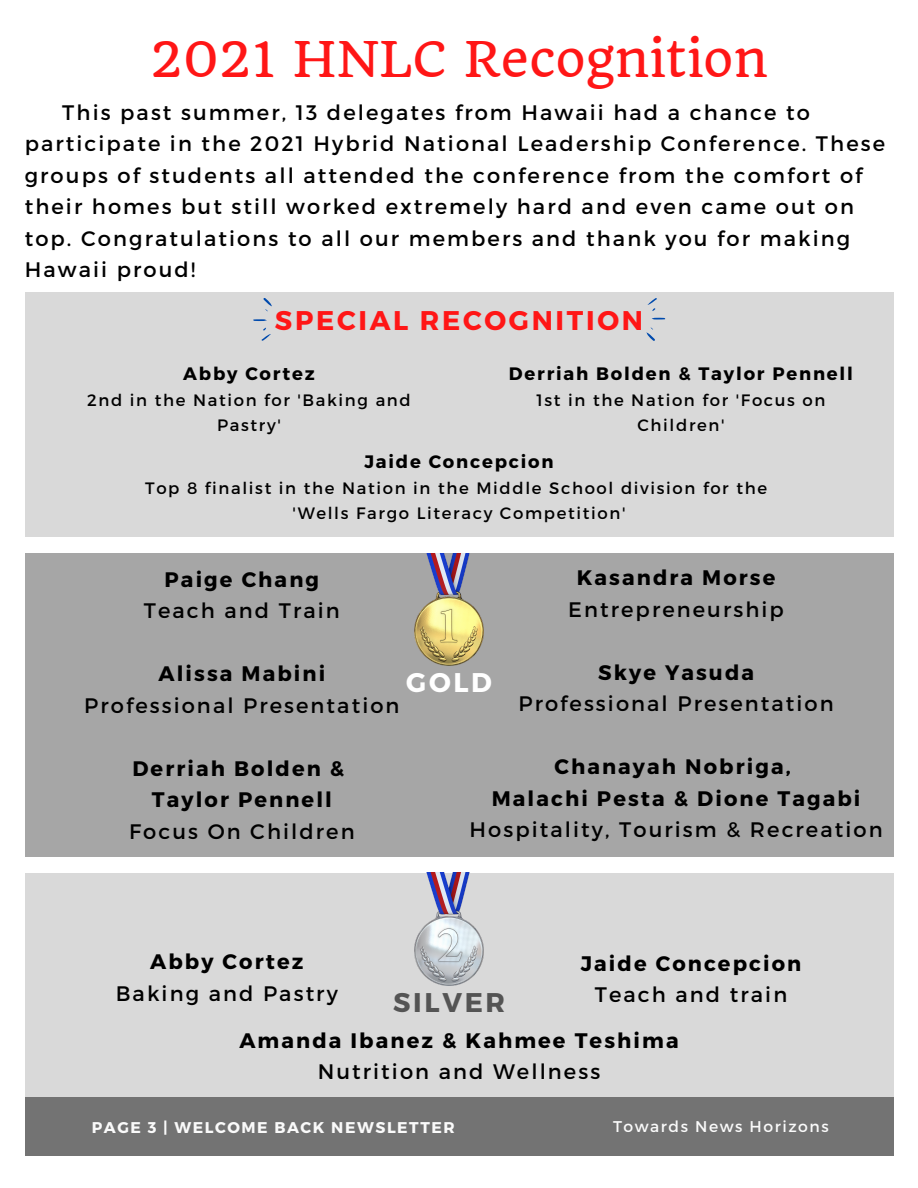
<style>
.page{position:relative;width:918px;height:1188px;background:#fff}
.page>*{position:absolute;margin:0;border:0;box-sizing:border-box;transform-origin:0 0}
.t1{font:48px "Quando";color:#ff1616}
.t2{font:700 27px "Montserrat";letter-spacing:.1em;color:#ff1616}
.t3{font:700 27px "Montserrat";letter-spacing:.1em;color:#545454}
.t4{font:700 27px "Montserrat";color:#fff}
.t5{font:21px/31.5px "Montserrat";letter-spacing:.1em;color:#000}
.t6{font:700 21px "Montserrat";letter-spacing:.1em;color:#000}
.t7{font:700 18px "Montserrat";letter-spacing:.1em;color:#000}
.t8{font:16.5px/24.8px "Montserrat";letter-spacing:.1em;color:#000;text-align:center}
.t9{font:700 15.6px "Montserrat";letter-spacing:.1em;color:#fafafa}
.t10{font:15.6px "Montserrat";letter-spacing:.1em;color:#fafafa}
</style>
<div class="page">
<div style="left:25px;top:553px;width:868px;height:304px;background:#a6a6a6"></div>
<img style="left:415px;top:553px;width:68px;height:113px">
<div style="left:25px;top:1096px;width:868px;height:60px;background:#737373"></div>
<div style="left:25px;top:873px;width:868px;height:224px;background:#d9d9d9"></div>
<img style="left:415px;top:873px;width:68px;height:112px">
<div style="left:25px;top:292px;width:868px;height:245px;background:#d9d9d9"></div>
<svg style="left:253px;top:319px;width:14px;height:2px"></svg>
<svg style="left:262px;top:328px;width:9px;height:13px"></svg>
<svg style="left:263px;top:298px;width:9px;height:13px"></svg>
<svg style="left:652px;top:318px;width:13px;height:2px"></svg>
<svg style="left:648px;top:298px;width:9px;height:13px"></svg>
<svg style="left:646px;top:327px;width:9px;height:14px"></svg>
<p class="t1" style="left:150px;top:30px;width:619px">2021 HNLC Recognition</p>
<p class="t5" style="left:25px;top:96px;width:862px;text-indent:38px">This past summer, 13 delegates from Hawaii had a chance to participate in the 2021 Hybrid National Leadership Conference. These groups of students all attended the conference from the comfort of their homes but still worked extremely hard and even came out on top. Congratulations to all our members and thank you for making Hawaii proud!</p>
<p class="t2" style="left:275px;top:303px;width:370px">SPECIAL RECOGNITION</p>
<p class="t7" style="left:509px;top:362px;width:345px">Derriah Bolden &amp; Taylor Pennell</p>
<p class="t8" style="left:537px;top:387px;width:290px">1st in the Nation for 'Focus on<br>Children'</p>
<p class="t7" style="left:183px;top:362px;width:133px">Abby Cortez</p>
<p class="t8" style="left:87px;top:387px;width:325px">2nd in the Nation for 'Baking and<br>Pastry'</p>
<p class="t7" style="left:364px;top:450px;width:191px">Jaide Concepcion</p>
<p class="t8" style="left:145px;top:475px;width:623px">Top 8 finalist in the Nation in the Middle School division for the</p>
<p class="t8" style="left:293px;top:500px;width:334px">'Wells Fargo Literacy Competition'</p>
<p class="t6" style="left:165px;top:566px;width:156px">Paige Chang</p>
<p class="t5" style="left:144px;top:594px;width:198px">Teach and Train</p>
<p class="t6" style="left:158px;top:660px;width:168px">Alissa Mabini</p>
<p class="t5" style="left:84px;top:689px;width:317px">Professional Presentation</p>
<p class="t4" style="left:406px;top:665px;width:87px">GOLD</p>
<p class="t6" style="left:577px;top:564px;width:200px">Kasandra Morse</p>
<p class="t5" style="left:568px;top:592px;width:217px">Entrepreneurship</p>
<p class="t6" style="left:598px;top:659px;width:157px">Skye Yasuda</p>
<p class="t5" style="left:518px;top:687px;width:317px">Professional Presentation</p>
<p class="t6" style="left:132px;top:755px;width:213px">Derriah Bolden &amp;</p>
<p class="t6" style="left:152px;top:786px;width:182px">Taylor Pennell</p>
<p class="t5" style="left:129px;top:815px;width:227px">Focus On Children</p>
<p class="t6" style="left:554px;top:753px;width:238px">Chanayah Nobriga,</p>
<p class="t6" style="left:492px;top:785px;width:370px">Malachi Pesta &amp; Dione Tagabi</p>
<p class="t5" style="left:470px;top:813px;width:415px">Hospitality, Tourism &amp; Recreation</p>
<p class="t6" style="left:150px;top:948px;width:155px">Abby Cortez</p>
<p class="t5" style="left:116px;top:976px;width:224px">Baking and Pastry</p>
<p class="t3" style="left:393px;top:984px;width:114px">SILVER</p>
<p class="t6" style="left:581px;top:950px;width:222px">Jaide Concepcion</p>
<p class="t5" style="left:595px;top:978px;width:194px">Teach and train</p>
<p class="t6" style="left:239px;top:1027px;width:441px">Amanda Ibanez &amp; Kahmee Teshima</p>
<p class="t5" style="left:318px;top:1055px;width:284px">Nutrition and Wellness</p>
<p class="t9" style="left:92px;top:1117px;width:364px">PAGE 3 | WELCOME BACK NEWSLETTER</p>
<p class="t10" style="left:613px;top:1116px;width:217px">Towards News Horizons</p>
</div>
